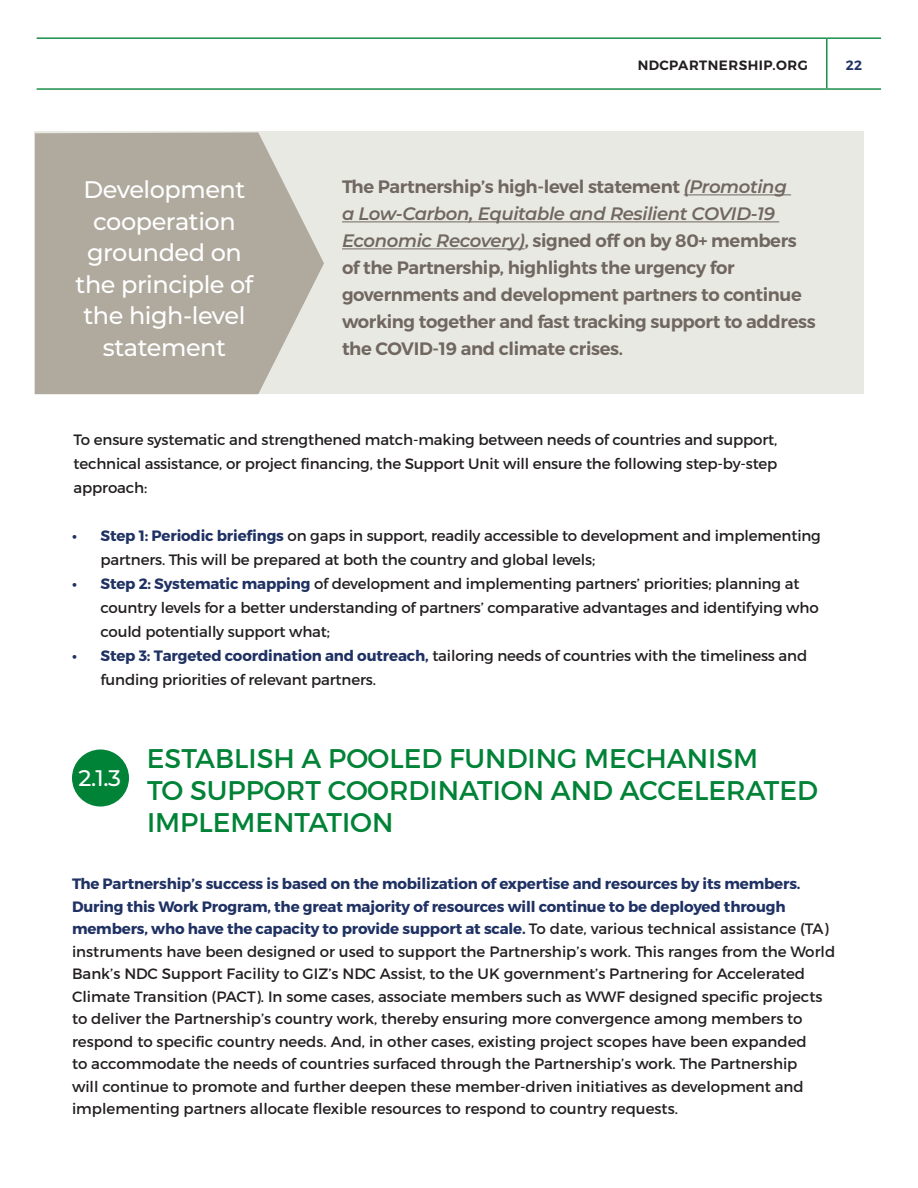
<style>
.page{position:relative;width:918px;height:1188px;background:#fff}
.page>*{position:absolute;margin:0;border:0;box-sizing:border-box;transform-origin:0 0}
.t1{font:27px/32.4px "Montserrat";color:#008237}
.t2{font:500 24px/31.5px "Montserrat";letter-spacing:-.02em;color:#fff;text-align:center}
.t3{font:500 22.5px "Montserrat";color:#fff}
.t4{font:600 18px/27px "Montserrat";letter-spacing:-.02em;color:#716761}
.t5{font:15px/22.5px "Montserrat";color:#231f20}
.t6{font:600 13.5px "Montserrat";letter-spacing:.035em;color:#231f20}
.t7{font:600 13.5px "Montserrat";color:#203264}
.s1{font-style:italic}
.s2{font-weight:700;color:#203264}
</style>
<div class="page">
<hr style="left:37px;top:38px;width:790px;height:1px;background:#008237">
<hr style="left:827px;top:38px;width:54px;height:1px;background:#008237">
<hr style="left:826px;top:39px;width:1px;height:49px;background:#008237">
<hr style="left:37px;top:88px;width:790px;height:2px;background:#008237">
<hr style="left:827px;top:88px;width:54px;height:2px;background:#008237">
<div style="left:35px;top:131px;width:829px;height:263px;background:#e9e9e3"></div>
<svg style="left:35px;top:132px;width:289px;height:262px;fill:#afa99e"></svg>
<hr style="left:684px;top:194px;width:107px;height:1px;background:#716761">
<hr style="left:342px;top:221px;width:437px;height:1px;background:#716761">
<hr style="left:342px;top:248px;width:183px;height:1px;background:#716761">
<div style="left:72px;top:750px;width:57px;height:57px;background:#008237;border-radius:50%"></div>
<p class="t2" style="left:76px;top:173px;width:179px">Development cooperation grounded on the principle of the high-level statement</p>
<p class="t6" style="left:638px;top:57px;width:172px">NDCPARTNERSHIP.ORG</p>
<p class="t7" style="left:846px;top:57px;width:18px">22</p>
<p class="t4" style="left:342px;top:173px;width:475px">The Partnership’s high-level statement <span class="s1">(Promoting<br>a Low-Carbon, Equitable and Resilient COVID-19<br>Economic Recovery)</span>, signed off on by 80+ members of the Partnership, highlights the urgency for governments and development partners to continue working together and fast tracking support to address the COVID-19 and climate crises.</p>
<p class="t5" style="left:74px;top:427px;width:706px;line-height:24px;text-align:justify">To ensure systematic and strengthened match-making between needs of countries and support, technical assistance, or project financing, the Support Unit will ensure the following step-by-step approach:</p>
<p class="t5" style="left:100px;top:523px;width:722px;line-height:24px;text-indent:-28px"><span class="s2">• Step 1: Periodic briefings</span> on gaps in support, readily accessible to development and implementing partners. This will be prepared at both the country and global levels;</p>
<p class="t5" style="left:100px;top:571px;width:720px;line-height:24px;text-indent:-28px"><span class="s2">• Step 2: Systematic mapping</span> of development and implementing partners’ priorities; planning at country levels for a better understanding of partners’ comparative advantages and identifying who could potentially support what;</p>
<p class="t5" style="left:100px;top:643px;width:708px;line-height:24px;text-indent:-28px"><span class="s2">• Step 3: Targeted coordination and outreach,</span> tailoring needs of countries with the timeliness and funding priorities of relevant partners.</p>
<p class="t3" style="left:78px;top:762px;width:44px">2.1.3</p>
<p class="t1" style="left:147px;top:742px;width:673px">ESTABLISH A POOLED FUNDING MECHANISM<br>TO SUPPORT COORDINATION AND ACCELERATED<br>IMPLEMENTATION</p>
<p class="t5" style="left:72px;top:873px;width:765px"><span class="s2">The Partnership’s success is based on the mobilization of expertise and resources by its members.<br>During this Work Program, the great majority of resources will continue to be deployed through members, who have the capacity to provide support at scale.</span> To date, various technical assistance (TA) instruments have been designed or used to support the Partnership’s work. This ranges from the World Bank’s NDC Support Facility to GIZ’s NDC Assist, to the UK government’s Partnering for Accelerated Climate Transition (PACT). In some cases, associate members such as WWF designed specific projects to deliver the Partnership’s country work, thereby ensuring more convergence among members to respond to specific country needs. And, in other cases, existing project scopes have been expanded<br>to accommodate the needs of countries surfaced through the Partnership’s work. The Partnership<br>will continue to promote and further deepen these member-driven initiatives as development and implementing partners allocate flexible resources to respond to country requests.</p>
</div>
